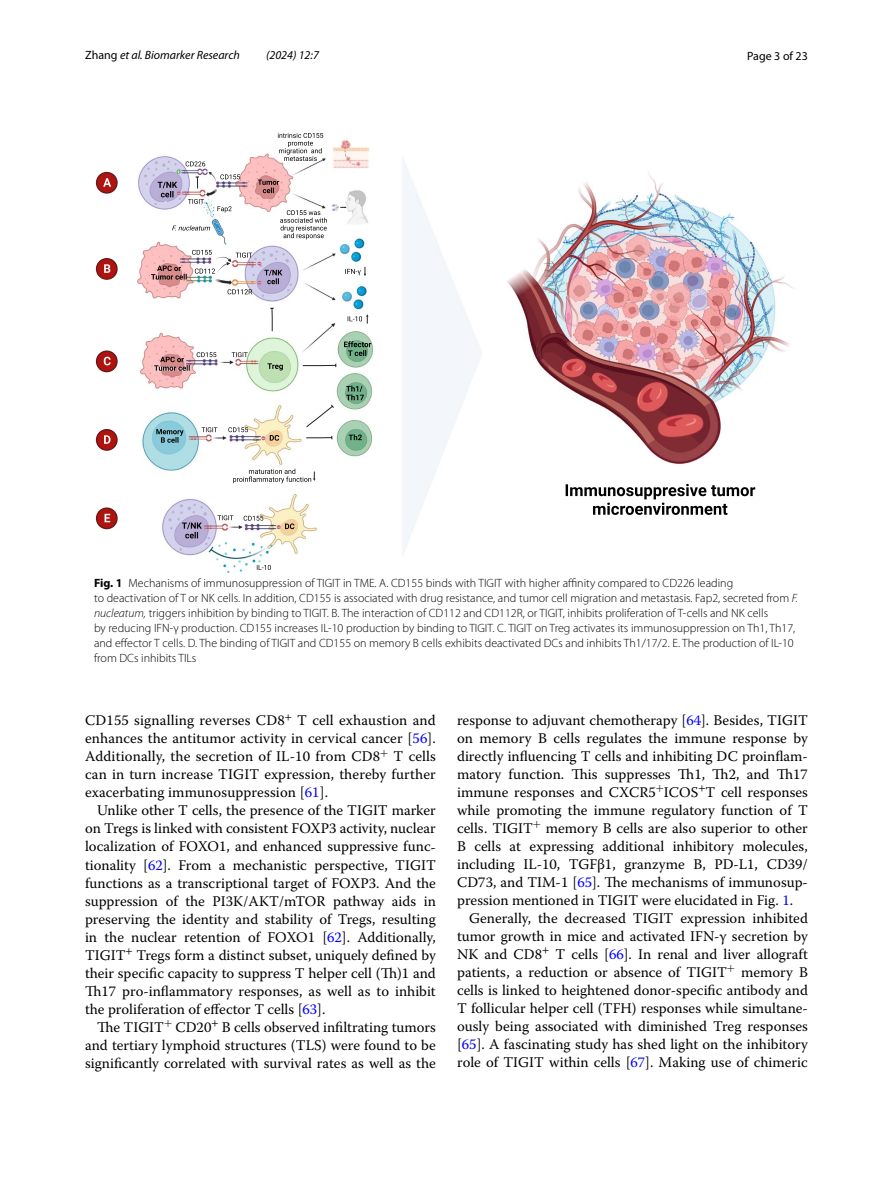
<style>
.page{position:relative;width:893px;height:1187px;background:#fff}
.page>*{position:absolute;margin:0;border:0;box-sizing:border-box;transform-origin:0 0}
.t1{font:14.7px/18px "Warnock Pro";color:#000;text-align:justify}
.t2{font:300 12px/15px "Myriad Pro";color:#000}
.t3{font:italic 12px "Myriad Pro";color:#000}
.t4{font:12px "Myriad Pro";color:#000}
.s1{font-style:normal}
.s2{font-weight:700}
.s3{font-style:italic}
.s4{color:#00f}
</style>
<div class="page">
<img style="left:138px;top:140px;width:655px;height:432px">
<svg style="left:97px;top:351px;width:20px;height:20px"></svg>
<div style="left:96px;top:350px;width:22px;height:22px;border:1px solid #6b1519;border-radius:50%"></div>
<svg style="left:104px;top:357px;width:7px;height:8px"></svg>
<svg style="left:158px;top:182px;width:19px;height:15px"></svg>
<svg style="left:186px;top:161px;width:19px;height:5px"></svg>
<svg style="left:188px;top:199px;width:16px;height:5px"></svg>
<svg style="left:258px;top:179px;width:21px;height:14px"></svg>
<svg style="left:195px;top:176px;width:5px;height:13px"></svg>
<svg style="left:220px;top:174px;width:20px;height:5px"></svg>
<svg style="left:278px;top:133px;width:45px;height:28px"></svg>
<svg style="left:280px;top:210px;width:47px;height:29px"></svg>
<svg style="left:340px;top:206px;width:7px;height:2px"></svg>
<svg style="left:264px;top:270px;width:18px;height:14px"></svg>
<svg style="left:228px;top:289px;width:24px;height:5px"></svg>
<svg style="left:345px;top:267px;width:21px;height:9px"></svg>
<svg style="left:232px;top:352px;width:16px;height:5px"></svg>
<svg style="left:154px;top:356px;width:36px;height:15px"></svg>
<svg style="left:197px;top:352px;width:19px;height:5px"></svg>
<svg style="left:348px;top:314px;width:20px;height:9px"></svg>
<svg style="left:346px;top:385px;width:18px;height:15px"></svg>
<svg style="left:344px;top:341px;width:27px;height:15px"></svg>
<svg style="left:201px;top:427px;width:16px;height:5px"></svg>
<svg style="left:156px;top:429px;width:28px;height:13px"></svg>
<svg style="left:233px;top:468px;width:83px;height:15px"></svg>
<svg style="left:349px;top:434px;width:13px;height:6px"></svg>
<svg style="left:267px;top:307px;width:70px;height:133px"></svg>
<svg style="left:228px;top:427px;width:20px;height:5px"></svg>
<svg style="left:217px;top:206px;width:15px;height:6px"></svg>
<div style="left:97px;top:429px;width:20px;height:21px;background:#ae140f;border-radius:50%"></div>
<div style="left:96px;top:429px;width:22px;height:22px;border:1px solid #6b1519;border-radius:50%"></div>
<svg style="left:104px;top:435px;width:6px;height:9px"></svg>
<div style="left:97px;top:172px;width:20px;height:21px;background:#ae140f;border-radius:50%"></div>
<div style="left:96px;top:172px;width:22px;height:22px;border:1px solid #6b1519;border-radius:50%"></div>
<svg style="left:103px;top:178px;width:8px;height:9px"></svg>
<div style="left:97px;top:259px;width:20px;height:20px;background:#ae140f;border-radius:50%"></div>
<div style="left:96px;top:258px;width:22px;height:22px;border:1px solid #6b1519;border-radius:50%"></div>
<svg style="left:104px;top:264px;width:6px;height:9px"></svg>
<svg style="left:97px;top:508px;width:20px;height:20px"></svg>
<div style="left:96px;top:507px;width:22px;height:22px;border:1px solid #6b1519;border-radius:50%"></div>
<svg style="left:105px;top:514px;width:5px;height:8px"></svg>
<svg style="left:182px;top:522px;width:20px;height:16px"></svg>
<svg style="left:285px;top:523px;width:9px;height:6px"></svg>
<svg style="left:244px;top:515px;width:19px;height:5px"></svg>
<svg style="left:217px;top:515px;width:16px;height:5px"></svg>
<svg style="left:257px;top:565px;width:14px;height:5px"></svg>
<svg style="left:566px;top:484px;width:189px;height:31px"></svg>
<svg style="left:172px;top:225px;width:38px;height:5px"></svg>
<svg style="left:151px;top:250px;width:101px;height:29px"></svg>
<p class="t3" style="left:85px;top:48px;width:156px"><span class="s1">Zhang</span> et al. Biomarker Research</p>
<p class="t3" style="left:266px;top:48px;width:54px">(2024) 12:7</p>
<p class="t4" style="left:747px;top:48px;width:62px">Page 3 of 23</p>
<p class="t2" style="left:94px;top:576px;width:705px"><span class="s2">Fig. 1</span> Mechanisms of immunosuppression of TIGIT in TME. A. CD155 binds with TIGIT with higher affinity compared to CD226 leading<br>to deactivation of T or NK cells. In addition, CD155 is associated with drug resistance, and tumor cell migration and metastasis. Fap2, secreted from <span class="s3">F. nucleatum,</span> triggers inhibition by binding to TIGIT. B. The interaction of CD112 and CD112R, or TIGIT, inhibits proliferation of T-cells and NK cells<br>by reducing IFN-γ production. CD155 increases IL-10 production by binding to TIGIT. C. TIGIT on Treg activates its immunosuppression on Th1, Th17, and effector T cells. D. The binding of TIGIT and CD155 on memory B cells exhibits deactivated DCs and inhibits Th1/17/2. E. The production of IL-10 from DCs inhibits TILs</p>
<p class="t1" style="left:85px;top:711px;width:352px">CD155 signalling reverses CD8<sup>+</sup> T cell exhaustion and enhances the antitumor activity in cervical cancer [<span class="s4">56</span>].<br>Additionally, the secretion of IL-10 from CD8<sup>+</sup> T cells can in turn increase TIGIT expression, thereby further exacerbating immunosuppression [<span class="s4">61</span>].</p>
<p class="t1" style="left:85px;top:801px;width:352px;text-indent:12px">Unlike other T cells, the presence of the TIGIT marker on Tregs is linked with consistent FOXP3 activity, nuclear localization of FOXO1, and enhanced suppressive func&shy;tionality [<span class="s4">62</span>]. From a mechanistic perspective, TIGIT functions as a transcriptional target of FOXP3. And the suppression of the PI3K/AKT/mTOR pathway aids in preserving the identity and stability of Tregs, resulting in the nuclear retention of FOXO1 [<span class="s4">62</span>]. Additionally, TIGIT<sup>+</sup> Tregs form a distinct subset, uniquely defined by their specific capacity to suppress T helper cell (Th)1 and Th17 pro-inflammatory responses, as well as to inhibit the proliferation of effector T cells [<span class="s4">63</span>].</p>
<p class="t1" style="left:85px;top:1017px;width:352px;text-indent:12px">The TIGIT<sup>+</sup> CD20<sup>+</sup> B cells observed infiltrating tumors and tertiary lymphoid structures (TLS) were found to be significantly correlated with survival rates as well as the</p>
<p class="t1" style="left:457px;top:711px;width:352px">response to adjuvant chemotherapy [<span class="s4">64</span>]. Besides, TIGIT on memory B cells regulates the immune response by directly influencing T cells and inhibiting DC proinflam&shy;matory function. This suppresses Th1, Th2, and Th17 immune responses and CXCR5<sup>+</sup>ICOS<sup>+</sup>T cell responses while promoting the immune regulatory function of T cells. TIGIT<sup>+</sup> memory B cells are also superior to other B cells at expressing additional inhibitory molecules, including IL-10, TGFβ1, granzyme B, PD-L1, CD39/ CD73, and TIM-1 [<span class="s4">65</span>]. The mechanisms of immunosup&shy;pression mentioned in TIGIT were elucidated in Fig. <span class="s4">1</span>.</p>
<p class="t1" style="left:457px;top:909px;width:352px;text-indent:12px">Generally, the decreased TIGIT expression inhibited tumor growth in mice and activated IFN-γ secretion by NK and CD8<sup>+</sup> T cells [<span class="s4">66</span>]. In renal and liver allograft patients, a reduction or absence of TIGIT<sup>+</sup> memory B cells is linked to heightened donor-specific antibody and T follicular helper cell (TFH) responses while simultane&shy;ously being associated with diminished Treg responses [<span class="s4">65</span>]. A fascinating study has shed light on the inhibitory role of TIGIT within cells [<span class="s4">67</span>]. Making use of chimeric</p>
</div>
